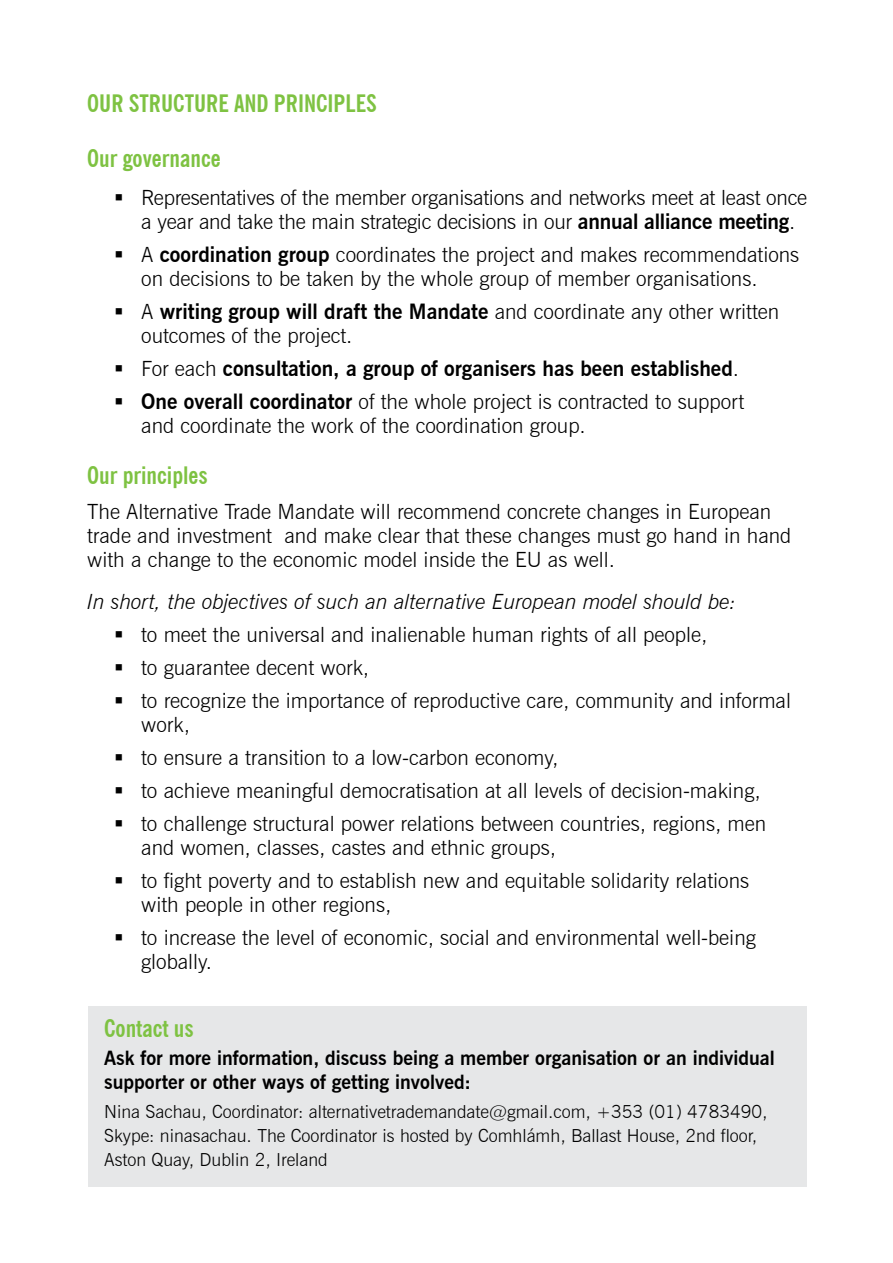
<style>
.page{position:relative;width:893px;height:1263px;background:#fff}
.page>*{position:absolute;margin:0;border:0;box-sizing:border-box;transform-origin:0 0}
.t1{font:700 condensed 24px "News Gothic BT";color:#7ec242}
.t2{font:300 21px/24px "News Gothic BT";color:#000}
.t3{font:italic 300 21px "News Gothic BT";color:#000}
.t4{font:700 21px "News Gothic BT";color:#000}
.t5{font:700 19.5px/24px "News Gothic BT";color:#000}
.t6{font:300 18px/24px "News Gothic BT";color:#000}
.s1{font-weight:700}
.s2{font-weight:300}
</style>
<div class="page">
<div style="left:88px;top:1006px;width:719px;height:180px;background:#e6e7e8"></div>
<p class="t1" style="left:87px;top:88px;width:291px">Our structure and principles</p>
<p class="t1" style="left:87px;top:144px;width:135px">Our governance</p>
<p class="t2" style="left:141px;top:185px;width:667px;text-indent:-27px">▪ Representatives of the member organisations and networks meet at least once a year and take the main strategic decisions in our <span class="s1">annual alliance meeting</span>.</p>
<p class="t2" style="left:141px;top:242px;width:660px;text-indent:-27px">▪ A <span class="s1">coordination group</span> coordinates the project and makes recommendations on decisions to be taken by the whole group of member organisations.</p>
<p class="t2" style="left:141px;top:299px;width:639px;text-indent:-27px">▪ A <span class="s1">writing group will draft the Mandate</span> and coordinate any other written outcomes of the project.</p>
<p class="t4" style="left:114px;top:356px;width:626px">▪ <span class="s2">For each</span> consultation, a group of organisers has been established<span class="s2">.</span></p>
<p class="t2" style="left:141px;top:389px;width:604px;text-indent:-27px">▪ <span class="s1">One overall coordinator</span> of the whole project is contracted to support and coordinate the work of the coordination group.</p>
<p class="t1" style="left:87px;top:460px;width:122px">Our principles</p>
<p class="t2" style="left:87px;top:499px;width:706px">The Alternative Trade Mandate will recommend concrete changes in European trade and investment and make clear that these changes must go hand in hand with a change to the economic model inside the EU as well.</p>
<p class="t3" style="left:87px;top:589px;width:650px">In short, the objectives of such an alternative European model should be:</p>
<p class="t2" style="left:114px;top:622px;width:595px">▪ to meet the universal and inalienable human rights of all people,</p>
<p class="t2" style="left:114px;top:655px;width:256px">▪ to guarantee decent work,</p>
<p class="t2" style="left:141px;top:688px;width:651px;text-indent:-27px">▪ to recognize the importance of reproductive care, community and informal work,</p>
<p class="t2" style="left:114px;top:745px;width:446px">▪ to ensure a transition to a low-carbon economy,</p>
<p class="t2" style="left:114px;top:778px;width:648px">▪ to achieve meaningful democratisation at all levels of decision-making,</p>
<p class="t2" style="left:141px;top:811px;width:627px;text-indent:-27px">▪ to challenge structural power relations between countries, regions, men and women, classes, castes and ethnic groups,</p>
<p class="t2" style="left:141px;top:868px;width:609px;text-indent:-27px">▪ to fight poverty and to establish new and equitable solidarity relations with people in other regions,</p>
<p class="t2" style="left:141px;top:925px;width:616px;text-indent:-27px">▪ to increase the level of economic, social and environmental well-being globally.</p>
<p class="t1" style="left:104px;top:1013px;width:91px">Contact us</p>
<p class="t5" style="left:104px;top:1046px;width:672px">Ask for more information, discuss being a member organisation or an individual supporter or other ways of getting involved:</p>
<p class="t6" style="left:104px;top:1099px;width:665px">Nina Sachau, Coordinator: alternativetrademandate@gmail.com, +353 (01) 4783490,<br>Skype: ninasachau. The Coordinator is hosted by Comhlámh, Ballast House, 2nd floor,<br>Aston Quay, Dublin 2, Ireland</p>
</div>
